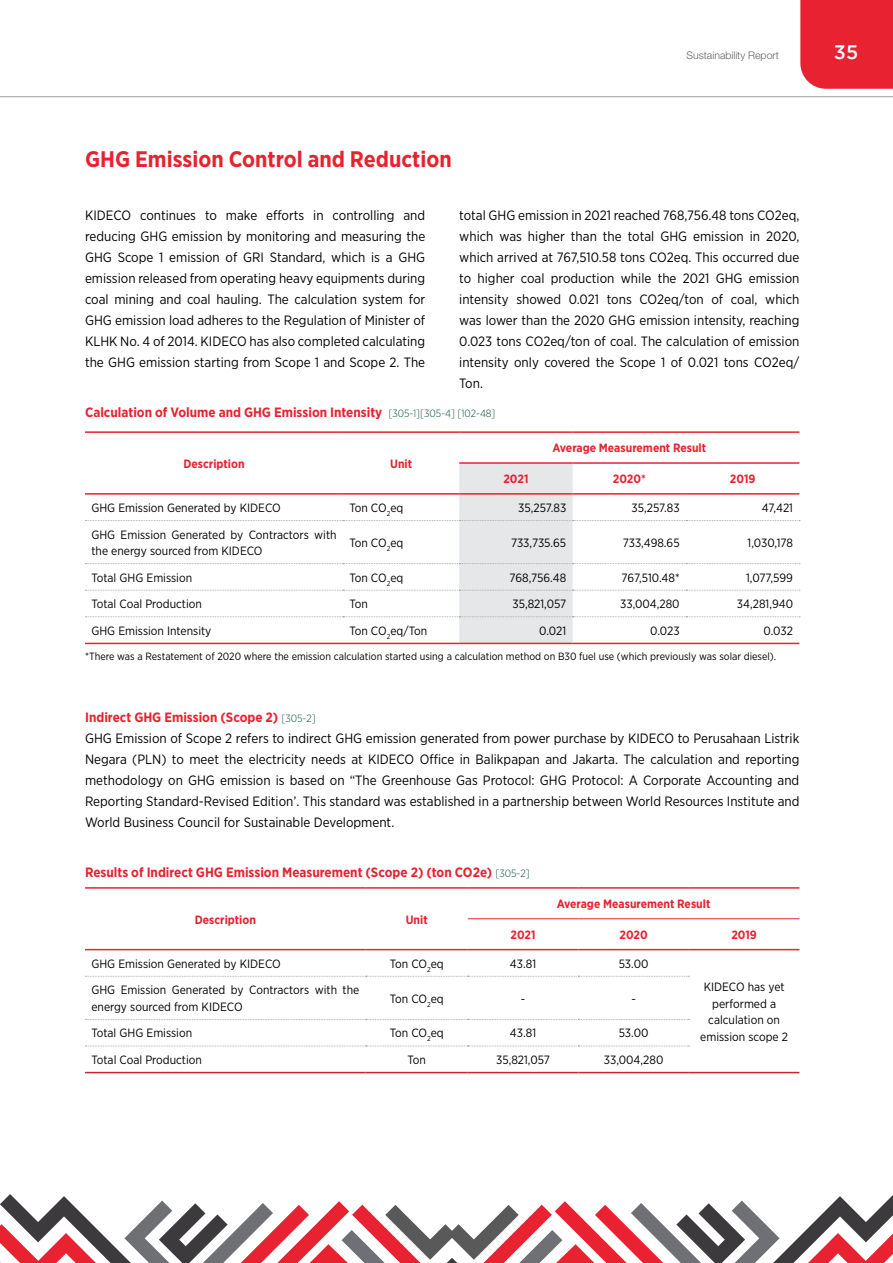
<style>
.page{position:relative;width:893px;height:1263px;background:#fff}
.page>*{position:absolute;margin:0;border:0;box-sizing:border-box;transform-origin:0 0}
.t1{font:700 22.5px "Gotham Narrow";color:#e82230}
.t2{font:500 19.5px "Gotham";color:#fff}
.t3{font:13.5px/21px "Gotham Narrow";color:#000;text-align:justify}
.t4{font:700 13.5px "Gotham Narrow";color:#e82230}
.t5{font:12px/16.5px "Gotham Narrow";color:#000}
.t6{font:700 12px "Gotham Narrow";color:#e82230}
.t7{font:10.5px "Gotham Narrow";color:#000}
.t8{font:300 10.5px "Helvetica Neue LT Std";color:#636466}
.s1{font-weight:300;font-size:10.5px;color:#0a4f42}
.s2{font-weight:700;color:#e82230}
</style>
<div class="page">
<svg style="left:85px;top:463px;width:715px;height:180px"></svg>
<hr style="left:459px;top:493px;width:114px;height:2px;background:#e82230">
<hr style="left:573px;top:493px;width:113px;height:2px;background:#e82230">
<hr style="left:686px;top:493px;width:113px;height:2px;background:#e82230">
<hr style="left:85px;top:643px;width:258px;height:1px;background:#e82230">
<hr style="left:343px;top:643px;width:116px;height:1px;background:#e82230">
<hr style="left:459px;top:643px;width:114px;height:1px;background:#e82230">
<hr style="left:573px;top:643px;width:113px;height:1px;background:#e82230">
<hr style="left:686px;top:643px;width:113px;height:1px;background:#e82230">
<hr style="left:85px;top:431px;width:258px;height:2px;background:#e82230">
<hr style="left:343px;top:431px;width:116px;height:2px;background:#e82230">
<hr style="left:85px;top:493px;width:258px;height:2px;background:#e82230">
<hr style="left:343px;top:493px;width:116px;height:2px;background:#e82230">
<hr style="left:459px;top:431px;width:114px;height:2px;background:#e82230">
<hr style="left:573px;top:431px;width:113px;height:2px;background:#e82230">
<hr style="left:686px;top:431px;width:113px;height:2px;background:#e82230">
<hr style="left:459px;top:462px;width:114px;height:2px;background:#e82230">
<hr style="left:573px;top:462px;width:113px;height:2px;background:#e82230">
<hr style="left:686px;top:462px;width:113px;height:2px;background:#e82230">
<hr style="left:689px;top:1072px;width:110px;height:1px;background:#d2232a">
<svg style="left:85px;top:976px;width:604px;height:1px"></svg>
<svg style="left:85px;top:1019px;width:604px;height:1px"></svg>
<hr style="left:468px;top:918px;width:110px;height:1px;background:#e82230">
<hr style="left:578px;top:918px;width:111px;height:1px;background:#e82230">
<hr style="left:689px;top:918px;width:110px;height:1px;background:#e82230">
<svg style="left:85px;top:1045px;width:604px;height:1px"></svg>
<hr style="left:85px;top:1072px;width:281px;height:1px;background:#d2232a">
<hr style="left:366px;top:1072px;width:102px;height:1px;background:#d2232a">
<hr style="left:468px;top:1072px;width:110px;height:1px;background:#d2232a">
<hr style="left:578px;top:1072px;width:111px;height:1px;background:#d2232a">
<hr style="left:85px;top:887px;width:281px;height:2px;background:#e82230">
<hr style="left:366px;top:887px;width:102px;height:2px;background:#e82230">
<hr style="left:468px;top:887px;width:110px;height:2px;background:#e82230">
<hr style="left:578px;top:887px;width:111px;height:2px;background:#e82230">
<hr style="left:689px;top:887px;width:110px;height:2px;background:#e82230">
<hr style="left:85px;top:949px;width:281px;height:1px;background:#e82230">
<hr style="left:366px;top:949px;width:102px;height:1px;background:#e82230">
<hr style="left:468px;top:949px;width:110px;height:1px;background:#e82230">
<hr style="left:578px;top:949px;width:111px;height:1px;background:#e82230">
<hr style="left:689px;top:949px;width:110px;height:1px;background:#e82230">
<div style="left:800px;top:0;width:93px;height:89px;background:#e82230"></div>
<hr style="left:0;top:96px;width:893px;height:1px;background:#a7a9ac">
<svg style="left:0;top:1194px;width:893px;height:69px"></svg>
<h1 class="t1" style="left:85px;top:144px;width:368px">GHG Emission Control and Reduction</h1>
<p class="t8" style="left:686px;top:48px;width:94px">Sustainability Report</p>
<h2 class="t2" style="left:834px;top:41px;width:26px">35</h2>
<p class="t3" style="left:85px;top:205px;width:342px">KIDECO continues to make efforts in controlling and reducing GHG emission by monitoring and measuring the GHG Scope 1 emission of GRI Standard, which is a GHG emission released from operating heavy equipments during coal mining and coal hauling. The calculation system for GHG emission load adheres to the Regulation of Minister of KLHK No. 4 of 2014. KIDECO has also completed calculating the GHG emission starting from Scope 1 and Scope 2. The</p>
<p class="t3" style="left:459px;top:205px;width:342px">total GHG emission in 2021 reached 768,756.48 tons CO2eq, which was higher than the total GHG emission in 2020, which arrived at 767,510.58 tons CO2eq. This occurred due to higher coal production while the 2021 GHG emission intensity showed 0.021 tons CO2eq/ton of coal, which was lower than the 2020 GHG emission intensity, reaching 0.023 tons CO2eq/ton of coal. The calculation of emission intensity only covered the Scope 1 of 0.021 tons CO2eq/ Ton.</p>
<p class="t4" style="left:85px;top:404px;width:412px">Calculation of Volume and GHG Emission Intensity <span class="s1">[305-1][305-4] [102-48]</span></p>
<p class="t6" style="left:183px;top:456px;width:63px">Description</p>
<p class="t6" style="left:390px;top:456px;width:23px">Unit</p>
<p class="t6" style="left:552px;top:440px;width:155px">Average Measurement Result</p>
<p class="t6" style="left:503px;top:471px;width:27px">2021</p>
<p class="t6" style="left:613px;top:471px;width:34px">2020*</p>
<p class="t6" style="left:730px;top:471px;width:27px">2019</p>
<p class="t5" style="left:91px;top:499px;width:191px">GHG Emission Generated by KIDECO</p>
<p class="t5" style="left:349px;top:499px;width:55px">Ton CO<sub>2</sub>eq</p>
<p class="t5" style="left:518px;top:499px;width:50px">35,257.83</p>
<p class="t5" style="left:632px;top:499px;width:50px">35,257.83</p>
<p class="t5" style="left:762px;top:499px;width:33px">47,421</p>
<p class="t5" style="left:91px;top:526px;width:247px">GHG Emission Generated by Contractors with the energy sourced from KIDECO</p>
<p class="t5" style="left:349px;top:534px;width:55px">Ton CO<sub>2</sub>eq</p>
<p class="t5" style="left:511px;top:534px;width:57px">733,735.65</p>
<p class="t5" style="left:623px;top:534px;width:58px">733,498.65</p>
<p class="t5" style="left:747px;top:534px;width:47px">1,030,178</p>
<p class="t5" style="left:91px;top:569px;width:102px">Total GHG Emission</p>
<p class="t5" style="left:349px;top:569px;width:55px">Ton CO<sub>2</sub>eq</p>
<p class="t5" style="left:510px;top:569px;width:58px">768,756.48</p>
<p class="t5" style="left:622px;top:569px;width:60px">767,510.48*</p>
<p class="t5" style="left:746px;top:569px;width:49px">1,077,599</p>
<p class="t5" style="left:91px;top:596px;width:112px">Total Coal Production</p>
<p class="t5" style="left:349px;top:596px;width:20px">Ton</p>
<p class="t5" style="left:512px;top:596px;width:55px">35,821,057</p>
<p class="t5" style="left:620px;top:596px;width:61px">33,004,280</p>
<p class="t5" style="left:737px;top:596px;width:58px">34,281,940</p>
<p class="t5" style="left:91px;top:622px;width:122px">GHG Emission Intensity</p>
<p class="t5" style="left:349px;top:622px;width:79px">Ton CO<sub>2</sub>eq/Ton</p>
<p class="t5" style="left:539px;top:622px;width:28px">0.021</p>
<p class="t5" style="left:650px;top:622px;width:31px">0.023</p>
<p class="t5" style="left:764px;top:622px;width:31px">0.032</p>
<p class="t7" style="left:85px;top:650px;width:693px">*There was a Restatement of 2020 where the emission calculation started using a calculation method on B30 fuel use (which previously was solar diesel).</p>
<p class="t3" style="left:85px;top:706px;width:716px;text-align:left"><span class="s2">Indirect GHG Emission (Scope 2)</span> <span class="s1">[305-2]<br></span>GHG Emission of Scope 2 refers to indirect GHG emission generated from power purchase by KIDECO to Perusahaan Listrik Negara (PLN) to meet the electricity needs at KIDECO Office in Balikpapan and Jakarta. The calculation and reporting methodology on GHG emission is based on “The Greenhouse Gas Protocol: GHG Protocol: A Corporate Accounting and Reporting Standard-Revised Edition’. This standard was established in a partnership between World Resources Institute and World Business Council for Sustainable Development.</p>
<p class="t4" style="left:85px;top:863px;width:446px">Results of Indirect GHG Emission Measurement (Scope 2) (ton CO2e) <span class="s1">[305-2]</span></p>
<p class="t6" style="left:195px;top:912px;width:63px">Description</p>
<p class="t6" style="left:406px;top:912px;width:23px">Unit</p>
<p class="t6" style="left:557px;top:896px;width:155px">Average Measurement Result</p>
<p class="t6" style="left:510px;top:927px;width:27px">2021</p>
<p class="t6" style="left:619px;top:927px;width:30px">2020</p>
<p class="t6" style="left:731px;top:927px;width:27px">2019</p>
<p class="t5" style="left:91px;top:955px;width:191px">GHG Emission Generated by KIDECO</p>
<p class="t5" style="left:390px;top:955px;width:55px">Ton CO<sub>2</sub>eq</p>
<p class="t5" style="left:510px;top:955px;width:28px">43.81</p>
<p class="t5" style="left:619px;top:955px;width:31px">53.00</p>
<p class="t5" style="left:91px;top:982px;width:269px">GHG Emission Generated by Contractors with the energy sourced from KIDECO</p>
<p class="t5" style="left:390px;top:990px;width:55px">Ton CO<sub>2</sub>eq</p>
<p class="t5" style="left:521px;top:990px;width:6px">-</p>
<p class="t5" style="left:631px;top:990px;width:6px">-</p>
<p class="t5" style="left:91px;top:1025px;width:102px">Total GHG Emission</p>
<p class="t5" style="left:390px;top:1025px;width:55px">Ton CO<sub>2</sub>eq</p>
<p class="t5" style="left:510px;top:1025px;width:28px">43.81</p>
<p class="t5" style="left:619px;top:1025px;width:31px">53.00</p>
<p class="t5" style="left:91px;top:1051px;width:112px">Total Coal Production</p>
<p class="t5" style="left:407px;top:1051px;width:20px">Ton</p>
<p class="t5" style="left:496px;top:1051px;width:55px">35,821,057</p>
<p class="t5" style="left:604px;top:1051px;width:61px">33,004,280</p>
<p class="t5" style="left:700px;top:978px;width:89px;text-align:center">KIDECO has yet performed a calculation on emission scope 2</p>
</div>
